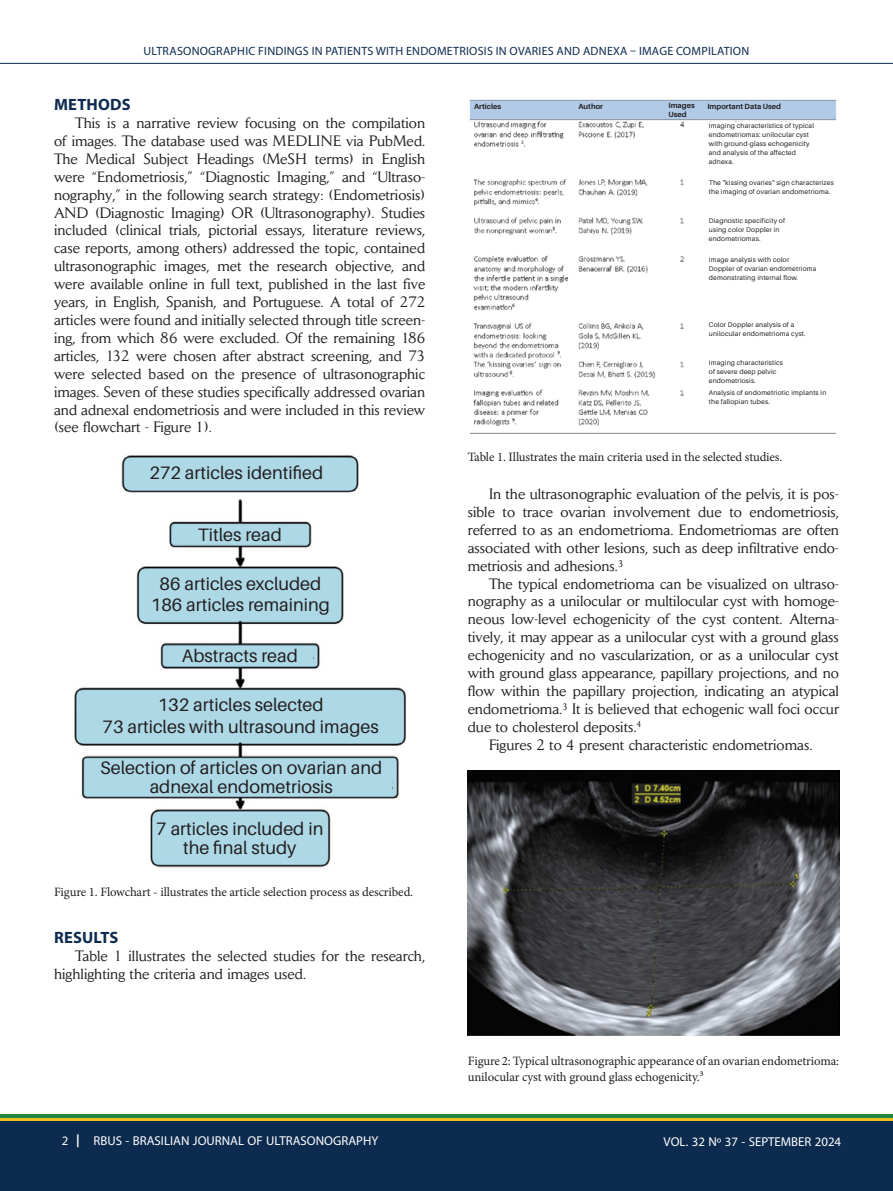
<style>
.page{position:relative;width:893px;height:1191px;background:#fff}
.page>*{position:absolute;margin:0;border:0;box-sizing:border-box;transform-origin:0 0}
.t1{font:18px/19.5px "Aileron";color:#231f20;text-align:center}
.t2{font:18px "Myriad Arabic";color:#fff}
.t3{font:700 16.35px "Myriad Pro";letter-spacing:.01em;color:#0d2b4f}
.t4{font:14.85px/17.9px "Daily News";color:#231f20;text-align:justify}
.t5{font:12.75px/15.3px "Minion Pro";letter-spacing:-.01em;color:#231f20}
.t6{font:12px "Myriad Pro";letter-spacing:.02em;color:#0d2b4f}
.t7{font:700 7.5px "Aileron";color:#231f20}
.t8{font:6.75px/9px "Aileron";letter-spacing:.025em;color:#231f20}
.s1{font-weight:700}
</style>
<div class="page">
<div style="left:0;top:1120px;width:893px;height:71px;background:#0d2b4f"></div>
<hr style="left:0;top:1117px;width:893px;height:3px;background:#eebc1b">
<hr style="left:0;top:1114px;width:893px;height:3px;background:#208540">
<img style="left:74px;top:455px;width:332px;height:413px">
<div style="left:128px;top:462px;width:224px;height:26px;background:#add9e6"></div>
<div style="left:144px;top:572px;width:191px;height:46px;background:#add9e6"></div>
<div style="left:155px;top:814px;width:170px;height:46px;background:#add9e6"></div>
<div style="left:87px;top:759px;width:305px;height:35px;background:#add9e6"></div>
<div style="left:82px;top:692px;width:318px;height:46px;background:#add9e6"></div>
<div style="left:164px;top:648px;width:149px;height:16px;background:#add9e6"></div>
<div style="left:174px;top:527px;width:132px;height:16px;background:#add9e6"></div>
<img style="left:469px;top:99px;width:368px;height:335px">
<div style="left:698px;top:122px;width:135px;height:302px;background:#fff"></div>
<div style="left:473px;top:102px;width:360px;height:16px;background:#b1cae8"></div>
<img style="left:468px;top:770px;width:371px;height:266px">
<hr style="left:0;top:63px;width:893px;height:1px;background:#0d2b4f">
<p class="t6" style="left:144px;top:43px;width:607px">ULTRASONOGRAPHIC FINDINGS IN PATIENTS WITH ENDOMETRIOSIS IN OVARIES AND ADNEXA – IMAGE COMPILATION</p>
<p class="t3" style="left:54px;top:94px;width:78px">METHODS</p>
<p class="t4" style="left:54px;top:114px;width:373px;text-indent:21px">This is a narrative review focusing on the compilation of images. The database used was MEDLINE via PubMed.<br>The Medical Subject Headings (MeSH terms) in English were “Endometriosis,” “Diagnostic Imaging,” and “Ultraso&shy;nography,” in the following search strategy: (Endometriosis)<br>AND (Diagnostic Imaging) OR (Ultrasonography). Studies included (clinical trials, pictorial essays, literature reviews, case reports, among others) addressed the topic, contained ultrasonographic images, met the research objective, and were available online in full text, published in the last five years, in English, Spanish, and Portuguese. A total of 272 articles were found and initially selected through title screen&shy;ing, from which 86 were excluded. Of the remaining 186 articles, 132 were chosen after abstract screening, and 73 were selected based on the presence of ultrasonographic images. Seven of these studies specifically addressed ovarian and adnexal endometriosis and were included in this review (see flowchart - Figure 1).</p>
<p class="t1" style="left:150px;top:463px;width:175px">272 articles identified</p>
<p class="t1" style="left:198px;top:525px;width:86px">Titles read</p>
<p class="t1" style="left:160px;top:574px;width:163px">86 articles excluded</p>
<p class="t1" style="left:151px;top:595px;width:181px">186 articles remaining</p>
<p class="t1" style="left:182px;top:646px;width:118px">Abstracts read</p>
<p class="t1" style="left:158px;top:695px;width:167px">132 articles selected</p>
<p class="t1" style="left:103px;top:717px;width:278px">73 articles with ultrasound images</p>
<p class="t1" style="left:100px;top:758px;width:284px">Selection of articles on ovarian and adnexal endometriosis</p>
<p class="t1" style="left:156px;top:819px;width:169px">7 articles included in the final study</p>
<p class="t5" style="left:54px;top:884px;width:361px">Figure 1. Flowchart - illustrates the article selection process as described.</p>
<p class="t3" style="left:54px;top:926px;width:66px">RESULTS</p>
<p class="t4" style="left:54px;top:946px;width:373px;text-indent:21px">Table 1 illustrates the selected studies for the research, highlighting the criteria and images used.</p>
<p class="t7" style="left:474px;top:103px;width:29px">Articles</p>
<p class="t7" style="left:578px;top:103px;width:26px">Author</p>
<p class="t7" style="left:668px;top:101px;width:28px">Images</p>
<p class="t7" style="left:707px;top:103px;width:75px">Important Data Used</p>
<p class="t7" style="left:668px;top:110px;width:20px">Used</p>
<p class="t8" style="left:709px;top:122px;width:107px">Imaging characteristics of typical endometriomas: unilocular cyst with ground-glass echogenicity and analysis of the affected adnexa.</p>
<p class="t8" style="left:709px;top:179px;width:126px">The "kissing ovaries" sign characterizes the imaging of ovarian endometrioma.</p>
<p class="t8" style="left:709px;top:216px;width:78px">Diagnostic specificity of using color Doppler in endometriomas.</p>
<p class="t8" style="left:709px;top:255px;width:109px">Image analysis with color<br>Doppler of ovarian endometrioma demonstrating internal flow.</p>
<p class="t8" style="left:709px;top:321px;width:98px">Color Doppler analysis of a unilocular endometrioma cyst.</p>
<p class="t8" style="left:709px;top:359px;width:76px">Imaging characteristics of severe deep pelvic endometriosis.</p>
<p class="t8" style="left:709px;top:388px;width:119px">Analysis of endometriotic implants in the fallopian tubes.</p>
<p class="t5" style="left:468px;top:449px;width:316px">Table 1. Illustrates the main criteria used in the selected studies.</p>
<p class="t4" style="left:468px;top:485px;width:373px;text-indent:21px">In the ultrasonographic evaluation of the pelvis, it is pos&shy;sible to trace ovarian involvement due to endometriosis, referred to as an endometrioma. Endometriomas are often associated with other lesions, such as deep infiltrative endo&shy;metriosis and adhesions.³</p>
<p class="t4" style="left:468px;top:574px;width:373px;text-indent:21px">The typical endometrioma can be visualized on ultraso&shy;nography as a unilocular or multilocular cyst with homoge&shy;neous low-level echogenicity of the cyst content. Alterna&shy;tively, it may appear as a unilocular cyst with a ground glass echogenicity and no vascularization, or as a unilocular cyst with ground glass appearance, papillary projections, and no flow within the papillary projection, indicating an atypical endometrioma.³ It is believed that echogenic wall foci occur due to cholesterol deposits.<sup>4</sup></p>
<p class="t4" style="left:489px;top:735px;width:325px">Figures 2 to 4 present characteristic endometriomas.</p>
<p class="t5" style="left:468px;top:1053px;width:373px">Figure 2: Typical ultrasonographic appearance of an ovarian endometrioma: unilocular cyst with ground glass echogenicity.³</p>
<p class="t2" style="left:62px;top:1128px;width:318px">2 <span class="s1">|</span> RBUS - BRASILIAN JOURNAL OF ULTRASONOGRAPHY</p>
<p class="t2" style="left:664px;top:1129px;width:179px">VOL. 32 Nº 37 - SEPTEMBER 2024</p>
</div>
